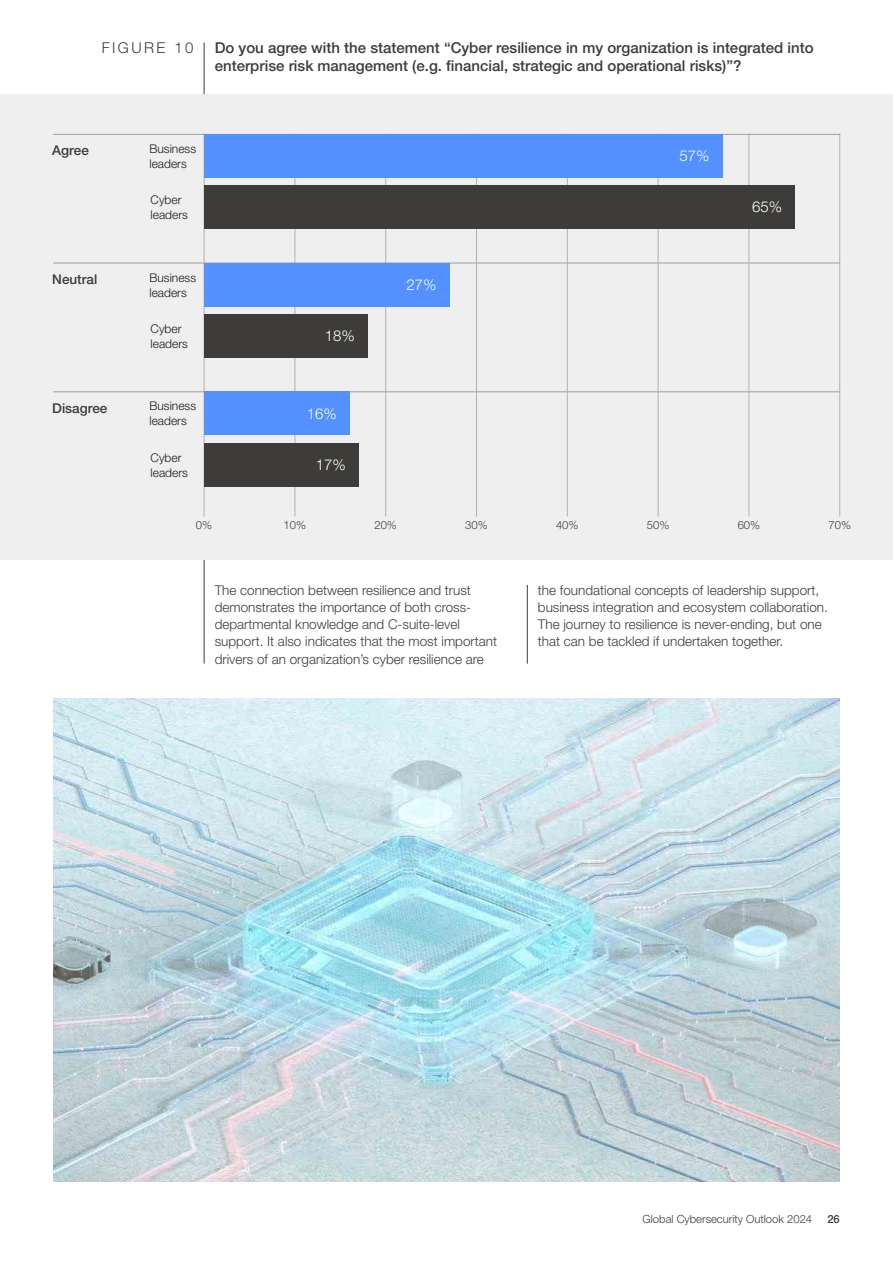
<style>
.page{position:relative;width:893px;height:1263px;background:#fff}
.page>*{position:absolute;margin:0;border:0;box-sizing:border-box;transform-origin:0 0}
.t1{font:500 15px/18px "Helvetica Neue LT Pro";color:#3c3c3b}
.t2{font:300 15px "Helvetica Neue LT Pro";color:#fff}
.t3{font:300 15px "Helvetica Neue LT Pro";letter-spacing:.16em;color:#3c3c3b}
.t4{font:300 13.5px/17.2px "Helvetica Neue LT Pro";color:#3c3c3b}
.t5{font:500 13.5px "Helvetica Neue LT Pro";color:#3d3c3b}
.t6{font:300 12px/15px "Helvetica Neue LT Pro";color:#1d1d1b}
.t7{font:300 11.25px "Helvetica Neue LT Pro";color:#3c3c3b}
.t8{font:300 11.25px "Helvetica Neue LT Pro";color:#3d3c3b}
.t9{font:500 11.25px "Helvetica Neue LT Pro";color:#3c3c3b}
</style>
<div class="page">
<hr style="left:204px;top:43px;width:1px;height:621px;background:#3c3c3b">
<div style="left:0;top:94px;width:893px;height:466px;background:#efefef"></div>
<hr style="left:204px;top:134px;width:1px;height:383px;background:#b1b1b1">
<hr style="left:53px;top:392px;width:787px;height:1px;background:#9e9e9d">
<hr style="left:53px;top:134px;width:787px;height:1px;background:#9e9e9d">
<hr style="left:53px;top:263px;width:787px;height:1px;background:#9e9e9d">
<hr style="left:839px;top:134px;width:1px;height:383px;background:#b1b1b1">
<hr style="left:749px;top:134px;width:1px;height:383px;background:#b1b1b1">
<hr style="left:658px;top:134px;width:1px;height:383px;background:#b1b1b1">
<hr style="left:567px;top:134px;width:1px;height:383px;background:#b1b1b1">
<hr style="left:476px;top:134px;width:1px;height:383px;background:#b1b1b1">
<hr style="left:295px;top:134px;width:1px;height:383px;background:#b1b1b1">
<div style="left:204px;top:391px;width:145px;height:44px;background:#5291ff"></div>
<div style="left:204px;top:443px;width:155px;height:43px;background:#3d3c3b"></div>
<hr style="left:385px;top:134px;width:1px;height:383px;background:#b1b1b1">
<div style="left:204px;top:314px;width:164px;height:44px;background:#3d3c3b"></div>
<div style="left:204px;top:263px;width:245px;height:43px;background:#5291ff"></div>
<div style="left:204px;top:134px;width:518px;height:44px;background:#5291ff"></div>
<div style="left:204px;top:185px;width:591px;height:44px;background:#3d3c3b"></div>
<hr style="left:527px;top:585px;width:1px;height:79px;background:#3c3c3b">
<img style="left:53px;top:698px;width:787px;height:483px">
<p class="t3" style="left:102px;top:39px;width:93px">FIGURE 10</p>
<p class="t1" style="left:215px;top:39px;width:600px">Do you agree with the statement “Cyber resilience in my organization is integrated into enterprise risk management (e.g. financial, strategic and operational risks)”?</p>
<p class="t5" style="left:52px;top:142px;width:38px">Agree</p>
<p class="t6" style="left:149px;top:141px;width:48px">Business leaders</p>
<p class="t6" style="left:151px;top:192px;width:39px">Cyber leaders</p>
<p class="t5" style="left:52px;top:271px;width:47px">Neutral</p>
<p class="t6" style="left:149px;top:270px;width:48px">Business leaders</p>
<p class="t6" style="left:151px;top:321px;width:39px">Cyber leaders</p>
<p class="t5" style="left:52px;top:400px;width:57px">Disagree</p>
<p class="t6" style="left:149px;top:398px;width:48px">Business leaders</p>
<p class="t6" style="left:151px;top:449px;width:39px">Cyber leaders</p>
<p class="t2" style="left:325px;top:327px;width:32px">18%</p>
<p class="t2" style="left:307px;top:404px;width:32px">16%</p>
<p class="t2" style="left:316px;top:455px;width:32px">17%</p>
<p class="t2" style="left:406px;top:275px;width:32px">27%</p>
<p class="t2" style="left:679px;top:147px;width:32px">57%</p>
<p class="t2" style="left:752px;top:198px;width:32px">65%</p>
<p class="t8" style="left:196px;top:518px;width:18px">0%</p>
<p class="t8" style="left:284px;top:518px;width:24px">10%</p>
<p class="t8" style="left:374px;top:518px;width:24px">20%</p>
<p class="t8" style="left:465px;top:518px;width:24px">30%</p>
<p class="t8" style="left:556px;top:518px;width:24px">40%</p>
<p class="t8" style="left:647px;top:518px;width:24px">50%</p>
<p class="t8" style="left:738px;top:518px;width:24px">60%</p>
<p class="t8" style="left:828px;top:518px;width:24px">70%</p>
<p class="t4" style="left:215px;top:581px;width:284px">The connection between resilience and trust demonstrates the importance of both cross&shy;departmental knowledge and C-suite-level support. It also indicates that the most important drivers of an organization’s cyber resilience are</p>
<p class="t4" style="left:538px;top:581px;width:292px">the foundational concepts of leadership support, business integration and ecosystem collaboration.<br>The journey to resilience is never-ending, but one that can be tackled if undertaken together.</p>
<p class="t7" style="left:642px;top:1212px;width:171px">Global Cybersecurity Outlook 2024</p>
<p class="t9" style="left:827px;top:1212px;width:14px">26</p>
</div>
